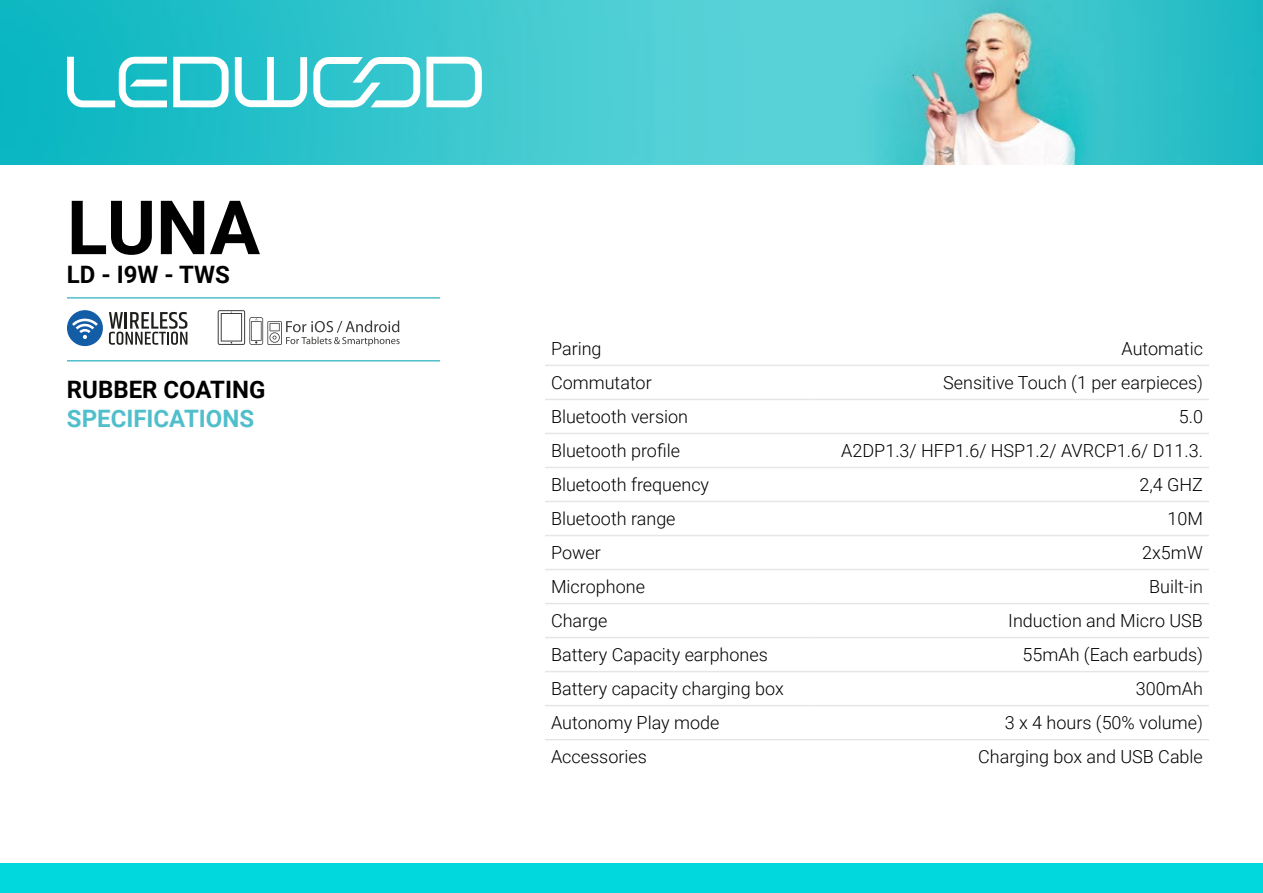
<style>
.page{position:relative;width:1263px;height:893px;background:#fff}
.page>*{position:absolute;margin:0;border:0;box-sizing:border-box;transform-origin:0 0}
.t1{font:700 75px "Roboto";color:#000}
.t2{font:700 24px "Roboto";color:#000}
.t3{font:700 24px "Roboto";color:#51becc}
.t4{font:300 18px "Roboto";color:#000}
</style>
<div class="page">
<hr style="left:545px;top:365px;width:264px;height:1px;background:#e6e6e6">
<hr style="left:809px;top:365px;width:400px;height:1px;background:#e6e6e6">
<hr style="left:545px;top:399px;width:264px;height:1px;background:#e6e6e6">
<hr style="left:809px;top:399px;width:400px;height:1px;background:#e6e6e6">
<hr style="left:545px;top:433px;width:264px;height:1px;background:#e6e6e6">
<hr style="left:809px;top:433px;width:400px;height:1px;background:#e6e6e6">
<hr style="left:545px;top:467px;width:264px;height:1px;background:#e6e6e6">
<hr style="left:809px;top:467px;width:400px;height:1px;background:#e6e6e6">
<hr style="left:545px;top:501px;width:264px;height:1px;background:#e6e6e6">
<hr style="left:809px;top:501px;width:400px;height:1px;background:#e6e6e6">
<hr style="left:545px;top:535px;width:264px;height:1px;background:#e6e6e6">
<hr style="left:809px;top:535px;width:400px;height:1px;background:#e6e6e6">
<hr style="left:545px;top:569px;width:264px;height:1px;background:#e6e6e6">
<hr style="left:809px;top:569px;width:400px;height:1px;background:#e6e6e6">
<hr style="left:545px;top:603px;width:264px;height:1px;background:#e6e6e6">
<hr style="left:809px;top:603px;width:400px;height:1px;background:#e6e6e6">
<hr style="left:545px;top:637px;width:264px;height:1px;background:#e6e6e6">
<hr style="left:809px;top:637px;width:400px;height:1px;background:#e6e6e6">
<hr style="left:545px;top:671px;width:264px;height:1px;background:#e6e6e6">
<hr style="left:809px;top:671px;width:400px;height:1px;background:#e6e6e6">
<hr style="left:545px;top:705px;width:264px;height:1px;background:#e6e6e6">
<hr style="left:809px;top:705px;width:400px;height:1px;background:#e6e6e6">
<hr style="left:545px;top:739px;width:264px;height:1px;background:#e6e6e6">
<hr style="left:809px;top:739px;width:400px;height:1px;background:#e6e6e6">
<img style="left:0;top:0;width:1263px;height:164px">
<svg style="left:426px;top:57px;width:56px;height:50px"></svg>
<svg style="left:173px;top:57px;width:56px;height:50px"></svg>
<svg style="left:313px;top:57px;width:107px;height:50px"></svg>
<svg style="left:67px;top:57px;width:100px;height:50px"></svg>
<svg style="left:235px;top:57px;width:72px;height:50px"></svg>
<div style="left:0;top:863px;width:1263px;height:30px;background:#00d8de"></div>
<hr style="left:67px;top:297px;width:373px;height:2px;background:#51becc">
<hr style="left:67px;top:360px;width:373px;height:1px;background:#51becc">
<svg style="left:67px;top:310px;width:36px;height:36px"></svg>
<svg style="left:109px;top:312px;width:78px;height:33px"></svg>
<svg style="left:218px;top:310px;width:182px;height:36px"></svg>
<h1 class="t1" style="left:67px;top:185px;width:195px">LUNA</h1>
<h2 class="t2" style="left:67px;top:261px;width:164px">LD - I9W - TWS</h2>
<h2 class="t2" style="left:67px;top:376px;width:200px">RUBBER COATING</h2>
<h2 class="t3" style="left:67px;top:405px;width:189px">SPECIFICATIONS</h2>
<p class="t4" style="left:551px;top:338px;width:52px">Paring</p>
<p class="t4" style="left:1121px;top:338px;width:83px">Automatic</p>
<p class="t4" style="left:551px;top:372px;width:102px">Commutator</p>
<p class="t4" style="left:943px;top:372px;width:261px">Sensitive Touch (1 per earpieces)</p>
<p class="t4" style="left:551px;top:406px;width:139px">Bluetooth version</p>
<p class="t4" style="left:1179px;top:406px;width:26px">5.0</p>
<p class="t4" style="left:551px;top:440px;width:130px">Bluetooth profile</p>
<p class="t4" style="left:841px;top:440px;width:363px">A2DP1.3/ HFP1.6/ HSP1.2/ AVRCP1.6/ D11.3.</p>
<p class="t4" style="left:551px;top:475px;width:160px">Bluetooth frequency</p>
<p class="t4" style="left:1139px;top:475px;width:65px">2,4 GHZ</p>
<p class="t4" style="left:551px;top:509px;width:126px">Bluetooth range</p>
<p class="t4" style="left:1167px;top:509px;width:37px">10M</p>
<p class="t4" style="left:551px;top:543px;width:51px">Power</p>
<p class="t4" style="left:1142px;top:543px;width:62px">2x5mW</p>
<p class="t4" style="left:551px;top:577px;width:95px">Microphone</p>
<p class="t4" style="left:1149px;top:577px;width:55px">Built-in</p>
<p class="t4" style="left:551px;top:611px;width:58px">Charge</p>
<p class="t4" style="left:1008px;top:611px;width:196px">Induction and Micro USB</p>
<p class="t4" style="left:551px;top:645px;width:218px">Battery Capacity earphones</p>
<p class="t4" style="left:1022px;top:645px;width:182px">55mAh (Each earbuds)</p>
<p class="t4" style="left:551px;top:679px;width:234px">Battery capacity charging box</p>
<p class="t4" style="left:1136px;top:679px;width:68px">300mAh</p>
<p class="t4" style="left:551px;top:713px;width:170px">Autonomy Play mode</p>
<p class="t4" style="left:1005px;top:713px;width:200px">3 x 4 hours (50% volume)</p>
<p class="t4" style="left:551px;top:747px;width:97px">Accessories</p>
<p class="t4" style="left:978px;top:747px;width:226px">Charging box and USB Cable</p>
</div>
